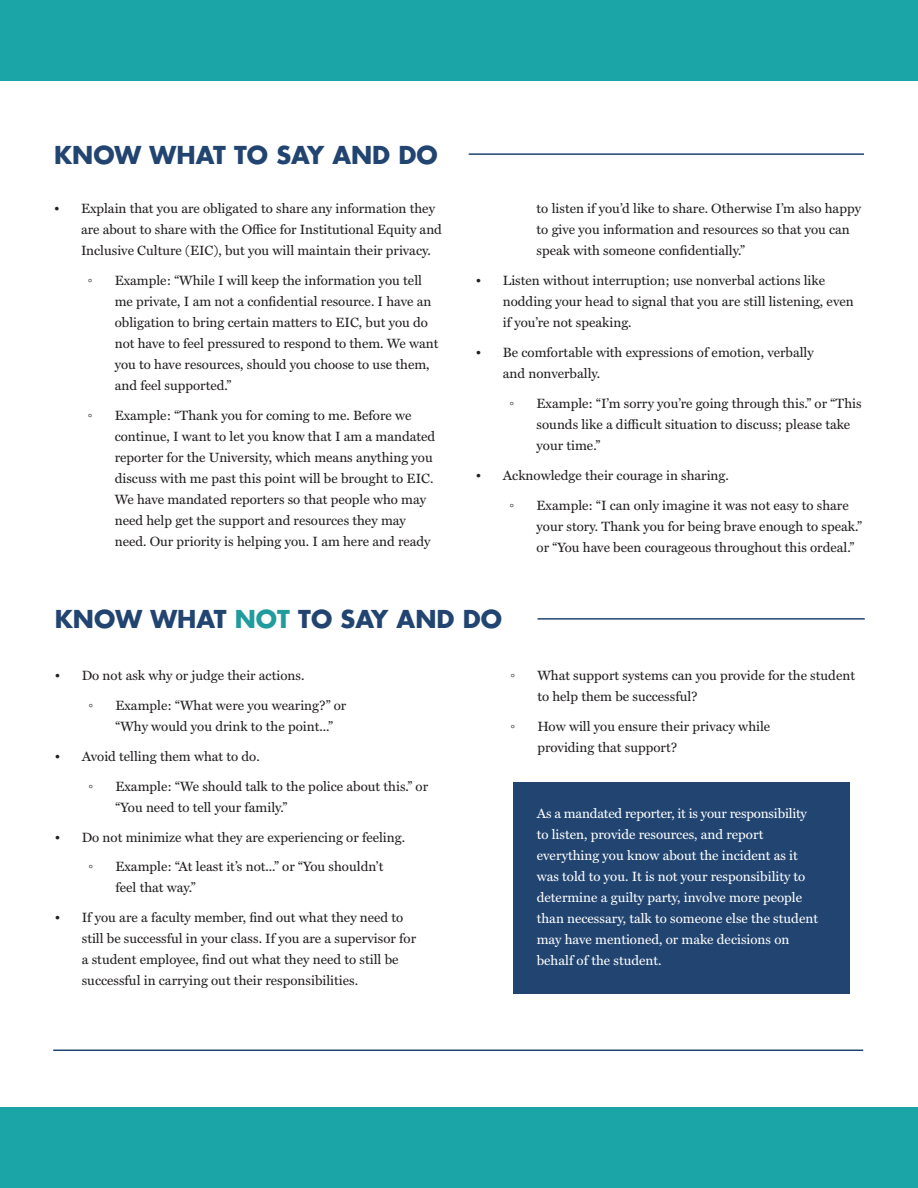
<style>
.page{position:relative;width:918px;height:1188px;background:#fff}
.page>*{position:absolute;margin:0;border:0;box-sizing:border-box;transform-origin:0 0}
.t1{font:700 24px "Futura Std";color:#214471}
.t2{font:13.5px/21px "Miller Text";color:#231f20}
.t3{font:13.5px/21px "Miller Text";color:#fff}
.t4{font:13.5px "Arial";color:#231f20}
.s1{color:#219c9d}
</style>
<div class="page">
<hr style="left:469px;top:153px;width:395px;height:2px;background:#214471">
<hr style="left:538px;top:618px;width:327px;height:2px;background:#214471">
<hr style="left:53px;top:1050px;width:810px;height:1px;background:#214471">
<div style="left:0;top:0;width:918px;height:81px;background:#1ba5a7"></div>
<div style="left:513px;top:782px;width:337px;height:212px;background:#214471"></div>
<div style="left:0;top:1107px;width:918px;height:81px;background:#1ba5a7"></div>
<p class="t1" style="left:54px;top:139px;width:385px">KNOW WHAT TO SAY AND DO</p>
<p class="t2" style="left:81px;top:198px;width:363px;text-indent:-27px">• Explain that you are obligated to share any information they are about to share with the Office for Institutional Equity and<br>Inclusive Culture (EIC), but you will maintain their privacy.</p>
<p class="t4" style="left:88px;top:271px;width:6px">◦</p>
<p class="t2" style="left:115px;top:270px;width:325px">Example: “While I will keep the information you tell me private, I am not a confidential resource. I have an obligation to bring certain matters to EIC, but you do not have to feel pressured to respond to them. We want you to have resources, should you choose to use them, and feel supported.”</p>
<p class="t4" style="left:88px;top:406px;width:6px">◦</p>
<p class="t2" style="left:115px;top:405px;width:322px">Example: “Thank you for coming to me. Before we continue, I want to let you know that I am a mandated reporter for the University, which means anything you discuss with me past this point will be brought to EIC.<br>We have mandated reporters so that people who may need help get the support and resources they may need. Our priority is helping you. I am here and ready</p>
<p class="t2" style="left:537px;top:198px;width:326px">to listen if you’d like to share. Otherwise I’m also happy to give you information and resources so that you can speak with someone confidentially.”</p>
<p class="t2" style="left:503px;top:270px;width:352px;text-indent:-27px">• Listen without interruption; use nonverbal actions like nodding your head to signal that you are still listening, even if you’re not speaking.</p>
<p class="t2" style="left:503px;top:342px;width:312px;text-indent:-27px">• Be comfortable with expressions of emotion, verbally and nonverbally.</p>
<p class="t4" style="left:510px;top:394px;width:6px">◦</p>
<p class="t2" style="left:537px;top:393px;width:327px">Example: “I’m sorry you’re going through this.” or “This sounds like a difficult situation to discuss; please take your time.”</p>
<p class="t2" style="left:476px;top:465px;width:255px">• Acknowledge their courage in sharing.</p>
<p class="t4" style="left:510px;top:496px;width:6px">◦</p>
<p class="t2" style="left:537px;top:495px;width:327px">Example: “I can only imagine it was not easy to share your story. Thank you for being brave enough to speak.” or “You have been courageous throughout this ordeal.”</p>
<p class="t1" style="left:55px;top:603px;width:449px">KNOW WHAT <span class="s1">NOT</span> TO SAY AND DO</p>
<p class="t2" style="left:55px;top:665px;width:251px">• Do not ask why or judge their actions.</p>
<p class="t4" style="left:88px;top:697px;width:6px">◦</p>
<p class="t2" style="left:116px;top:695px;width:232px">Example: “What were you wearing?” or “Why would you drink to the point...”</p>
<p class="t2" style="left:55px;top:746px;width:206px">• Avoid telling them what to do.</p>
<p class="t4" style="left:88px;top:778px;width:6px">◦</p>
<p class="t2" style="left:116px;top:776px;width:314px">Example: “We should talk to the police about this.” or “You need to tell your family.”</p>
<p class="t2" style="left:55px;top:827px;width:352px">• Do not minimize what they are experiencing or feeling.</p>
<p class="t4" style="left:88px;top:857px;width:6px">◦</p>
<p class="t2" style="left:116px;top:856px;width:270px">Example: “At least it’s not...” or “You shouldn’t feel that way.”</p>
<p class="t2" style="left:82px;top:907px;width:336px;text-indent:-27px">• If you are a faculty member, find out what they need to still be successful in your class. If you are a supervisor for a student employee, find out what they need to still be successful in carrying out their responsibilities.</p>
<p class="t4" style="left:510px;top:667px;width:6px">◦</p>
<p class="t2" style="left:537px;top:665px;width:319px">What support systems can you provide for the student to help them be successful?</p>
<p class="t4" style="left:510px;top:718px;width:6px">◦</p>
<p class="t2" style="left:537px;top:716px;width:234px">How will you ensure their privacy while providing that support?</p>
<p class="t3" style="left:537px;top:803px;width:283px">As a mandated reporter, it is your responsibility to listen, provide resources, and report everything you know about the incident as it was told to you. It is not your responsibility to determine a guilty party, involve more people than necessary, talk to someone else the student may have mentioned, or make decisions on behalf of the student.</p>
</div>
